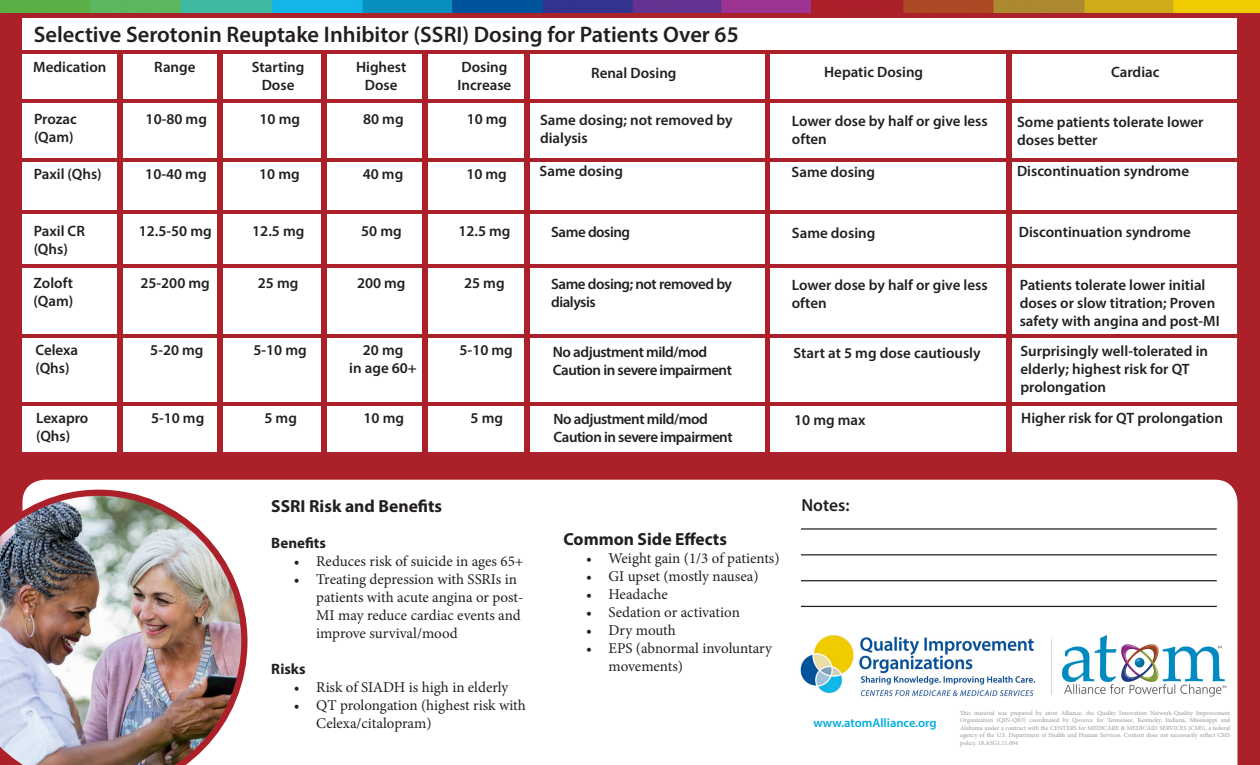
<style>
.page{position:relative;width:1260px;height:765px;background:#ac2129}
.page>*{position:absolute;margin:0;border:0;box-sizing:border-box;transform-origin:0 0}
.t1{font:600 22.5px "Myriad Pro";color:#231f20}
.t2{font:700 17.5px "Myriad Pro";color:#231f20}
.t3{font:600 17.5px "Myriad Pro";color:#231f20}
.t4{font:600 15px/18px "Myriad Pro";color:#231f20}
.t5{font:15px/18px "Minion Pro";color:#231f20}
.t6{font:600 15px/18px "Myriad Pro";letter-spacing:-.03em;color:#231f20}
.t7{font:700 15px "Myriad Pro";color:#231f20}
.t8{font:600 12.5px "Myriad Pro";color:#00acdd}
.t9{font:6.25px/7.5px "Minion Pro";color:#939598;text-align:justify}
</style>
<div class="page">
<div style="left:22px;top:19px;width:1216px;height:433px;background:#fff"></div>
<hr style="left:0;top:50px;width:1260px;height:4px;background:#ac2129">
<hr style="left:0;top:99px;width:1260px;height:4px;background:#ac2129">
<hr style="left:0;top:210px;width:1260px;height:4px;background:#ac2129">
<hr style="left:0;top:264px;width:1260px;height:4px;background:#ac2129">
<hr style="left:0;top:334px;width:1260px;height:3px;background:#ac2129">
<div style="left:117px;top:51px;width:5px;height:460px;background:#ac2129"></div>
<div style="left:217px;top:52px;width:6px;height:457px;background:#ac2129"></div>
<div style="left:321px;top:52px;width:5px;height:458px;background:#ac2129"></div>
<div style="left:422px;top:52px;width:6px;height:459px;background:#ac2129"></div>
<div style="left:525px;top:52px;width:5px;height:457px;background:#ac2129"></div>
<div style="left:765px;top:52px;width:5px;height:459px;background:#ac2129"></div>
<div style="left:1006px;top:50px;width:5px;height:460px;background:#ac2129"></div>
<hr style="left:0;top:159px;width:1260px;height:3px;background:#ac2129">
<hr style="left:0;top:402px;width:1260px;height:4px;background:#ac2129">
<div style="left:25px;top:480px;width:1213px;height:285px;background:#fff"></div>
<img style="left:0;top:490px;width:248px;height:275px">
<hr style="left:801px;top:528px;width:416px;height:2px;background:#231f20">
<hr style="left:801px;top:554px;width:416px;height:1px;background:#231f20">
<hr style="left:801px;top:580px;width:416px;height:1px;background:#231f20">
<hr style="left:801px;top:606px;width:416px;height:1px;background:#231f20">
<img style="left:0;top:0;width:1260px;height:12px">
<img style="left:795px;top:630px;width:435px;height:71px">
<h1 class="t1" style="left:34px;top:20px;width:707px">Selective Serotonin Reuptake Inhibitor (SSRI) Dosing for Patients Over 65</h1>
<p class="t4" style="left:33px;top:57px;width:75px">Medication</p>
<p class="t4" style="left:154px;top:57px;width:43px">Range</p>
<p class="t4" style="left:252px;top:57px;width:54px;text-align:center">Starting<br>Dose</p>
<p class="t4" style="left:356px;top:57px;width:52px;text-align:center">Highest<br>Dose</p>
<p class="t4" style="left:457px;top:57px;width:55px">Dosing<br>Increase</p>
<p class="t4" style="left:591px;top:63px;width:87px">Renal Dosing</p>
<p class="t4" style="left:824px;top:63px;width:101px">Hepatic Dosing</p>
<p class="t4" style="left:1111px;top:63px;width:50px">Cardiac</p>
<p class="t4" style="left:34px;top:110px;width:44px">Prozac (Qam)</p>
<p class="t4" style="left:146px;top:110px;width:63px">10-80 mg</p>
<p class="t4" style="left:260px;top:110px;width:42px">10 mg</p>
<p class="t4" style="left:363px;top:110px;width:42px">80 mg</p>
<p class="t4" style="left:467px;top:110px;width:42px">10 mg</p>
<p class="t4" style="left:540px;top:110px;width:194px">Same dosing; not removed by dialysis</p>
<p class="t4" style="left:792px;top:111px;width:197px">Lower dose by half or give less often</p>
<p class="t4" style="left:1017px;top:113px;width:188px">Some patients tolerate lower doses better</p>
<p class="t4" style="left:34px;top:165px;width:70px">Paxil (Qhs)</p>
<p class="t4" style="left:145px;top:165px;width:63px">10-40 mg</p>
<p class="t4" style="left:259px;top:165px;width:42px">10 mg</p>
<p class="t4" style="left:363px;top:165px;width:42px">40 mg</p>
<p class="t4" style="left:466px;top:165px;width:42px">10 mg</p>
<p class="t4" style="left:540px;top:162px;width:85px">Same dosing</p>
<p class="t4" style="left:792px;top:162px;width:85px">Same dosing</p>
<p class="t4" style="left:1017px;top:162px;width:174px">Discontinuation syndrome</p>
<p class="t4" style="left:34px;top:222px;width:53px">Paxil CR (Qhs)</p>
<p class="t4" style="left:139px;top:222px;width:74px">12.5-50 mg</p>
<p class="t4" style="left:252px;top:222px;width:54px">12.5 mg</p>
<p class="t4" style="left:361px;top:222px;width:42px">50 mg</p>
<p class="t4" style="left:458px;top:222px;width:54px">12.5 mg</p>
<p class="t6" style="left:551px;top:223px;width:81px">Same dosing</p>
<p class="t4" style="left:792px;top:224px;width:85px">Same dosing</p>
<p class="t4" style="left:1019px;top:222px;width:174px">Discontinuation syndrome</p>
<p class="t4" style="left:34px;top:274px;width:41px">Zoloft (Qam)</p>
<p class="t4" style="left:140px;top:274px;width:71px">25-200 mg</p>
<p class="t4" style="left:258px;top:274px;width:42px">25 mg</p>
<p class="t4" style="left:357px;top:274px;width:50px">200 mg</p>
<p class="t4" style="left:464px;top:274px;width:42px">25 mg</p>
<p class="t6" style="left:551px;top:275px;width:183px">Same dosing; not removed by dialysis</p>
<p class="t4" style="left:792px;top:276px;width:197px">Lower dose by half or give less often</p>
<p class="t4" style="left:1020px;top:276px;width:201px">Patients tolerate lower initial doses or slow titration; Proven safety with angina and post-MI</p>
<p class="t4" style="left:35px;top:341px;width:44px">Celexa (Qhs)</p>
<p class="t4" style="left:150px;top:341px;width:55px">5-20 mg</p>
<p class="t4" style="left:253px;top:341px;width:55px">5-10 mg</p>
<p class="t4" style="left:349px;top:341px;width:69px;text-align:center">20 mg<br>in age 60+</p>
<p class="t4" style="left:460px;top:341px;width:55px">5-10 mg</p>
<p class="t6" style="left:553px;top:342px;width:180px">No adjustment mild/mod<br>Caution in severe impairment</p>
<p class="t4" style="left:794px;top:343px;width:189px">Start at 5 mg dose cautiously</p>
<p class="t4" style="left:1021px;top:341px;width:189px">Surprisingly well-tolerated in elderly; highest risk for QT prolongation</p>
<p class="t4" style="left:36px;top:408px;width:54px">Lexapro (Qhs)</p>
<p class="t4" style="left:151px;top:408px;width:55px">5-10 mg</p>
<p class="t4" style="left:264px;top:408px;width:34px">5 mg</p>
<p class="t4" style="left:364px;top:408px;width:42px">10 mg</p>
<p class="t4" style="left:471px;top:408px;width:34px">5 mg</p>
<p class="t6" style="left:554px;top:410px;width:180px">No adjustment mild/mod<br>Caution in severe impairment</p>
<p class="t4" style="left:794px;top:411px;width:73px">10 mg max</p>
<p class="t4" style="left:1021px;top:409px;width:203px">Higher risk for QT prolongation</p>
<p class="t2" style="left:271px;top:494px;width:172px">SSRI Risk and Benefits</p>
<p class="t7" style="left:271px;top:533px;width:56px">Benefits</p>
<p class="t5" style="left:294px;top:552px;width:231px">• Reduces risk of suicide in ages 65+</p>
<p class="t5" style="left:316px;top:570px;width:209px;text-indent:-22px">• Treating depression with SSRIs in patients with acute angina or post-<br>MI may reduce cardiac events and improve survival/mood</p>
<p class="t7" style="left:271px;top:659px;width:36px">Risks</p>
<p class="t5" style="left:294px;top:678px;width:216px">• Risk of SIADH is high in elderly</p>
<p class="t5" style="left:316px;top:696px;width:211px;text-indent:-22px">• QT prolongation (highest risk with<br>Celexa/citalopram)</p>
<p class="t2" style="left:563px;top:528px;width:165px">Common Side Effects</p>
<p class="t5" style="left:586px;top:550px;width:195px">• Weight gain (1/3 of patients)</p>
<p class="t5" style="left:586px;top:568px;width:174px">• GI upset (mostly nausea)</p>
<p class="t5" style="left:586px;top:586px;width:83px">• Headache</p>
<p class="t5" style="left:586px;top:604px;width:155px">• Sedation or activation</p>
<p class="t5" style="left:586px;top:622px;width:91px">• Dry mouth</p>
<p class="t5" style="left:608px;top:640px;width:165px;text-indent:-22px">• EPS (abnormal involuntary movements)</p>
<p class="t3" style="left:801px;top:494px;width:50px">Notes:</p>
<p class="t8" style="left:813px;top:714px;width:125px">www.atomAlliance.org</p>
<p class="t9" style="left:960px;top:709px;width:271px">This material was prepared by atom Alliance, the Quality Innovation Network-Quality Improvement Organization (QIN-QIO) coordinated by Qsource for Tennessee, Kentucky, Indiana, Mississippi and Alabama under a contract with the CENTERS for MEDICARE &amp; MEDICAID SERVICES (CMS), a federal agency of the U.S. Department of Health and Human Services. Content does not necessarily reflect CMS policy. 18.ASG1.11.094</p>
</div>
